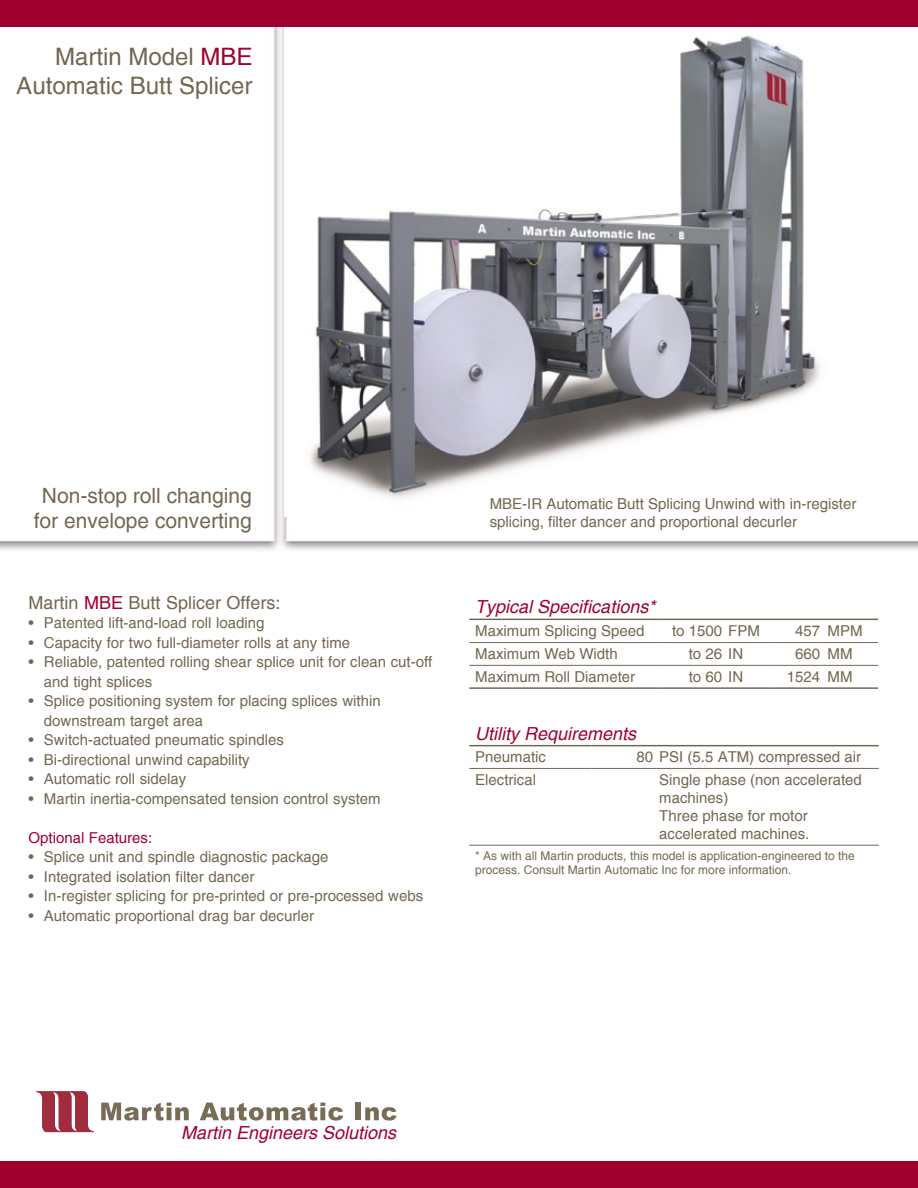
<style>
.page{position:relative;width:918px;height:1188px;background:#fff}
.page>*{position:absolute;margin:0;border:0;box-sizing:border-box;transform-origin:0 0}
.t1{font:24px/28.8px "Helvetica";color:#726752;text-align:right}
.t2{font:21px/25.2px "Helvetica";color:#726752;text-align:center}
.t3{font:italic 18px "Helvetica";color:#a0002f}
.t4{font:18px "Helvetica";color:#726752}
.t5{font:15px/18px "Helvetica";color:#726752}
.t6{font:15px "Helvetica";color:#a0002f}
.t7{font:12px/14.4px "Helvetica";color:#726752}
.s1{color:#a0002f}
</style>
<div class="page">
<div style="left:0;top:1161px;width:918px;height:27px;background:#a0002f"></div>
<img style="left:0;top:27px;width:918px;height:523px">
<img style="left:285px;top:27px;width:629px;height:490px">
<svg style="left:36px;top:1091px;width:58px;height:41px"></svg>
<svg style="left:101px;top:1103px;width:88px;height:18px"></svg>
<svg style="left:200px;top:1103px;width:143px;height:18px"></svg>
<div style="left:356px;top:1103px;width:5px;height:17px;background:#776d56"></div>
<svg style="left:365px;top:1107px;width:32px;height:14px"></svg>
<hr style="left:469px;top:619px;width:193px;height:1px;background:#726752">
<hr style="left:662px;top:619px;width:63px;height:1px;background:#726752">
<hr style="left:725px;top:619px;width:49px;height:1px;background:#726752">
<hr style="left:774px;top:619px;width:49px;height:1px;background:#726752">
<hr style="left:823px;top:619px;width:55px;height:1px;background:#726752">
<hr style="left:469px;top:687px;width:193px;height:2px;background:#726752">
<hr style="left:662px;top:687px;width:63px;height:2px;background:#726752">
<hr style="left:725px;top:687px;width:49px;height:2px;background:#726752">
<hr style="left:774px;top:687px;width:49px;height:2px;background:#726752">
<hr style="left:823px;top:687px;width:55px;height:2px;background:#726752">
<hr style="left:469px;top:642px;width:193px;height:1px;background:#726752">
<hr style="left:662px;top:642px;width:63px;height:1px;background:#726752">
<hr style="left:725px;top:642px;width:49px;height:1px;background:#726752">
<hr style="left:774px;top:642px;width:49px;height:1px;background:#726752">
<hr style="left:823px;top:642px;width:55px;height:1px;background:#726752">
<hr style="left:469px;top:665px;width:193px;height:1px;background:#726752">
<hr style="left:662px;top:665px;width:63px;height:1px;background:#726752">
<hr style="left:725px;top:665px;width:49px;height:1px;background:#726752">
<hr style="left:774px;top:665px;width:49px;height:1px;background:#726752">
<hr style="left:823px;top:665px;width:55px;height:1px;background:#726752">
<hr style="left:469px;top:745px;width:122px;height:1px;background:#726752">
<hr style="left:591px;top:745px;width:65px;height:1px;background:#726752">
<hr style="left:656px;top:745px;width:223px;height:1px;background:#726752">
<hr style="left:469px;top:768px;width:122px;height:1px;background:#726752">
<hr style="left:591px;top:768px;width:65px;height:1px;background:#726752">
<hr style="left:656px;top:768px;width:223px;height:1px;background:#726752">
<hr style="left:469px;top:845px;width:122px;height:1px;background:#726752">
<hr style="left:591px;top:845px;width:65px;height:1px;background:#726752">
<hr style="left:656px;top:845px;width:223px;height:1px;background:#726752">
<div style="left:0;top:0;width:918px;height:27px;background:#a0002f"></div>
<p class="t1" style="left:16px;top:43px;width:238px">Martin Model <span class="s1">MBE<br></span>Automatic Butt Splicer</p>
<p class="t2" style="left:34px;top:483px;width:220px">Non-stop roll changing for envelope converting</p>
<p class="t4" style="left:28px;top:592px;width:254px">Martin <span class="s1">MBE</span> Butt Splicer Offers:</p>
<p class="t5" style="left:28px;top:614px;width:237px">• Patented lift-and-load roll loading</p>
<p class="t5" style="left:28px;top:634px;width:323px">• Capacity for two full-diameter rolls at any time</p>
<p class="t5" style="left:44px;top:653px;width:390px;line-height:19.5px;text-indent:-15px">• Reliable, patented rolling shear splice unit for clean cut-off and tight splices</p>
<p class="t5" style="left:44px;top:692px;width:338px;line-height:19.5px;text-indent:-15px">• Splice positioning system for placing splices within downstream target area</p>
<p class="t5" style="left:28px;top:731px;width:257px">• Switch-actuated pneumatic spindles</p>
<p class="t5" style="left:28px;top:751px;width:223px">• Bi-directional unwind capability</p>
<p class="t5" style="left:28px;top:770px;width:159px">• Automatic roll sidelay</p>
<p class="t5" style="left:28px;top:790px;width:354px">• Martin inertia-compensated tension control system</p>
<p class="t6" style="left:28px;top:829px;width:125px">Optional Features:</p>
<p class="t5" style="left:28px;top:848px;width:302px">• Splice unit and spindle diagnostic package</p>
<p class="t5" style="left:28px;top:868px;width:227px">• Integrated isolation filter dancer</p>
<p class="t5" style="left:28px;top:887px;width:396px">• In-register splicing for pre-printed or pre-processed webs</p>
<p class="t5" style="left:28px;top:907px;width:287px">• Automatic proportional drag bar decurler</p>
<p class="t5" style="left:490px;top:495px;width:368px">MBE-IR Automatic Butt Splicing Unwind with in-register splicing, filter dancer and proportional decurler</p>
<p class="t3" style="left:475px;top:597px;width:182px">Typical Specifications*</p>
<p class="t5" style="left:475px;top:622px;width:171px">Maximum Splicing Speed</p>
<p class="t5" style="left:672px;top:622px;width:89px">to 1500 FPM</p>
<p class="t5" style="left:795px;top:622px;width:27px">457</p>
<p class="t5" style="left:828px;top:622px;width:36px">MPM</p>
<p class="t5" style="left:475px;top:646px;width:144px">Maximum Web Width</p>
<p class="t5" style="left:689px;top:646px;width:56px">to 26 IN</p>
<p class="t5" style="left:795px;top:646px;width:27px">660</p>
<p class="t5" style="left:828px;top:646px;width:26px">MM</p>
<p class="t5" style="left:475px;top:668px;width:162px">Maximum Roll Diameter</p>
<p class="t5" style="left:689px;top:668px;width:56px">to 60 IN</p>
<p class="t5" style="left:787px;top:668px;width:35px">1524</p>
<p class="t5" style="left:828px;top:668px;width:26px">MM</p>
<p class="t3" style="left:475px;top:723px;width:163px">Utility Requirements</p>
<p class="t5" style="left:475px;top:749px;width:72px">Pneumatic</p>
<p class="t5" style="left:637px;top:749px;width:226px">80 PSI (5.5 ATM) compressed air</p>
<p class="t5" style="left:475px;top:771px;width:62px">Electrical</p>
<p class="t5" style="left:659px;top:771px;width:204px">Single phase (non accelerated machines)</p>
<p class="t5" style="left:659px;top:807px;width:152px">Three phase for motor accelerated machines.</p>
<p class="t7" style="left:475px;top:849px;width:381px">* As with all Martin products, this model is application-engineered to the process. Consult Martin Automatic Inc for more information.</p>
<p class="t3" style="left:181px;top:1123px;width:217px">Martin Engineers Solutions</p>
</div>
